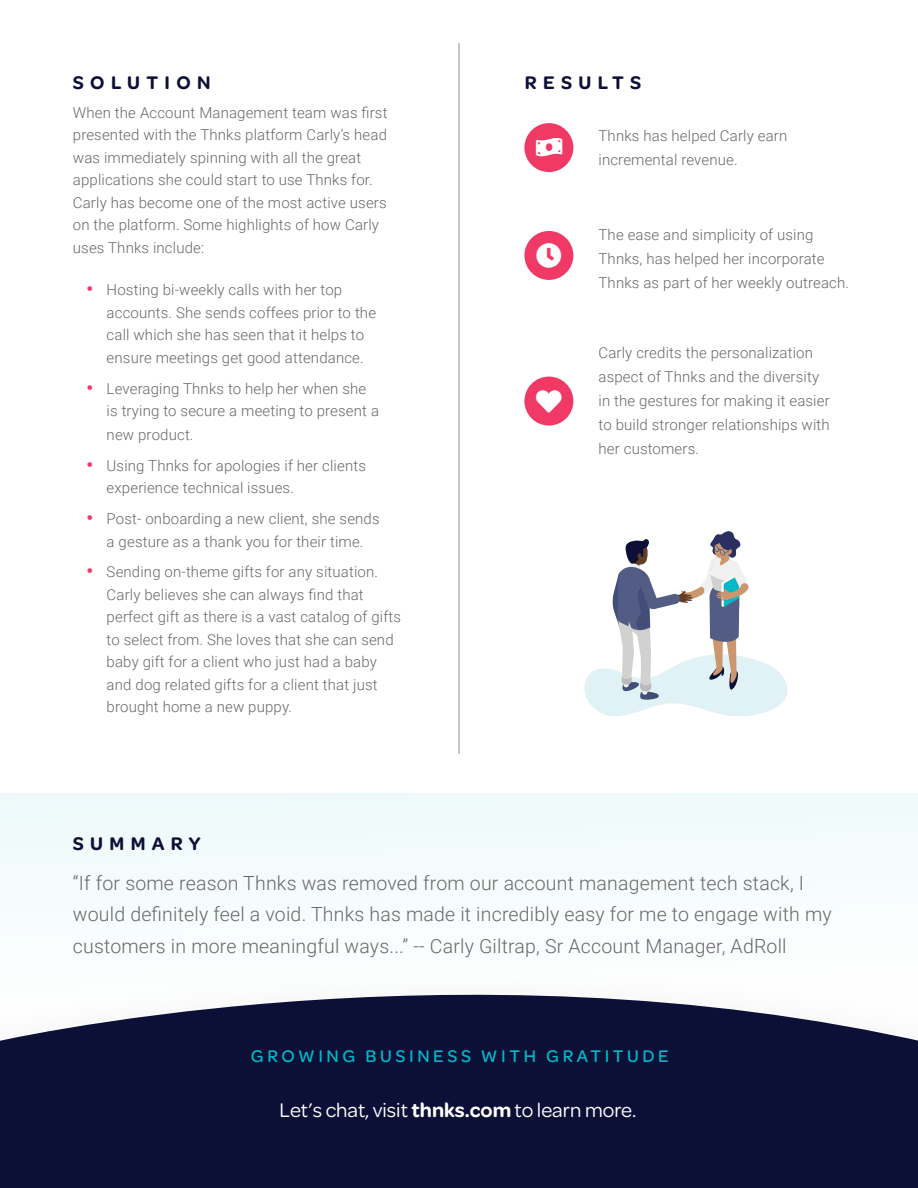
<style>
.page{position:relative;width:918px;height:1188px;background:#fff}
.page>*{position:absolute;margin:0;border:0;box-sizing:border-box;transform-origin:0 0}
.t1{font:21px "Omnes";color:#fff}
.t2{font:300 19.5px/31.5px "Roboto";letter-spacing:.01em;color:#686868}
.t3{font:600 19.5px "Omnes";letter-spacing:.325em;color:#0d0f36}
.t4{font:500 18px "Omnes";letter-spacing:.2em;color:#00b8c7}
.t5{font:300 15px/22.5px "Roboto";letter-spacing:.01em;color:#686868}
.s1{font-weight:900;font-size:18px;color:#f03964}
.s2{font-weight:600}
</style>
<div class="page">
<div style="left:0;top:793px;width:918px;height:395px;background:#f6fcfc"></div>
<div style="left:524px;top:123px;width:49px;height:49px;background:#f03964;border-radius:50%"></div>
<div style="left:524px;top:231px;width:49px;height:49px;background:#f03964;border-radius:50%"></div>
<svg style="left:0;top:994px;width:918px;height:194px;fill:#0c0f36"></svg>
<hr style="left:459px;top:43px;width:1px;height:711px;background:#919191">
<div style="left:524px;top:377px;width:49px;height:49px;background:#f03964;border-radius:50%"></div>
<svg style="left:584px;top:531px;width:203px;height:185px"></svg>
<h2 class="t3" style="left:73px;top:69px;width:139px">SOLUTION</h2>
<h2 class="t3" style="left:525px;top:69px;width:118px">RESULTS</h2>
<p class="t5" style="left:73px;top:101px;width:316px">When the Account Management team was first presented with the Thnks platform Carly’s head was immediately spinning with all the great applications she could start to use Thnks for.<br>Carly has become one of the most active users on the platform. Some highlights of how Carly uses Thnks include:</p>
<p class="t5" style="left:107px;top:278px;width:271px;text-indent:-20px"><span class="s1">•</span> Hosting bi-weekly calls with her top accounts. She sends coffees prior to the call which she has seen that it helps to ensure meetings get good attendance.</p>
<p class="t5" style="left:107px;top:376px;width:274px;text-indent:-20px"><span class="s1">•</span> Leveraging Thnks to help her when she is trying to secure a meeting to present a</p>
<p class="t5" style="left:107px;top:423px;width:88px">new product.</p>
<p class="t5" style="left:107px;top:454px;width:261px;text-indent:-20px"><span class="s1">•</span> Using Thnks for apologies if her clients experience technical issues.</p>
<p class="t5" style="left:86px;top:507px;width:295px;text-align:center"><span class="s1">•</span> Post- onboarding a new client, she sends a gesture as a thank you for their time.</p>
<p class="t5" style="left:107px;top:560px;width:296px;text-indent:-20px"><span class="s1">•</span> Sending on-theme gifts for any situation.<br>Carly believes she can always find that perfect gift as there is a vast catalog of gifts to select from. She loves that she can send baby gift for a client who just had a baby and dog related gifts for a client that just brought home a new puppy.</p>
<p class="t5" style="left:599px;top:123px;width:190px;line-height:24px">Thnks has helped Carly earn incremental revenue.</p>
<p class="t5" style="left:599px;top:222px;width:252px;line-height:24px">The ease and simplicity of using<br>Thnks, has helped her incorporate<br>Thnks as part of her weekly outreach.</p>
<p class="t5" style="left:599px;top:340px;width:233px;line-height:24px">Carly credits the personalization aspect of Thnks and the diversity in the gestures for making it easier to build stronger relationships with her customers.</p>
<h2 class="t3" style="left:73px;top:830px;width:129px">SUMMARY</h2>
<p class="t2" style="left:73px;top:866px;width:760px">“If for some reason Thnks was removed from our account management tech stack, I would definitely feel a void. Thnks has made it incredibly easy for me to engage with my customers in more meaningful ways...” -- Carly Giltrap, Sr Account Manager, AdRoll</p>
<p class="t4" style="left:251px;top:1043px;width:419px">GROWING BUSINESS WITH GRATITUDE</p>
<h1 class="t1" style="left:280px;top:1096px;width:358px">Let’s chat, visit <span class="s2">thnks.com</span> to learn more.</h1>
</div>
